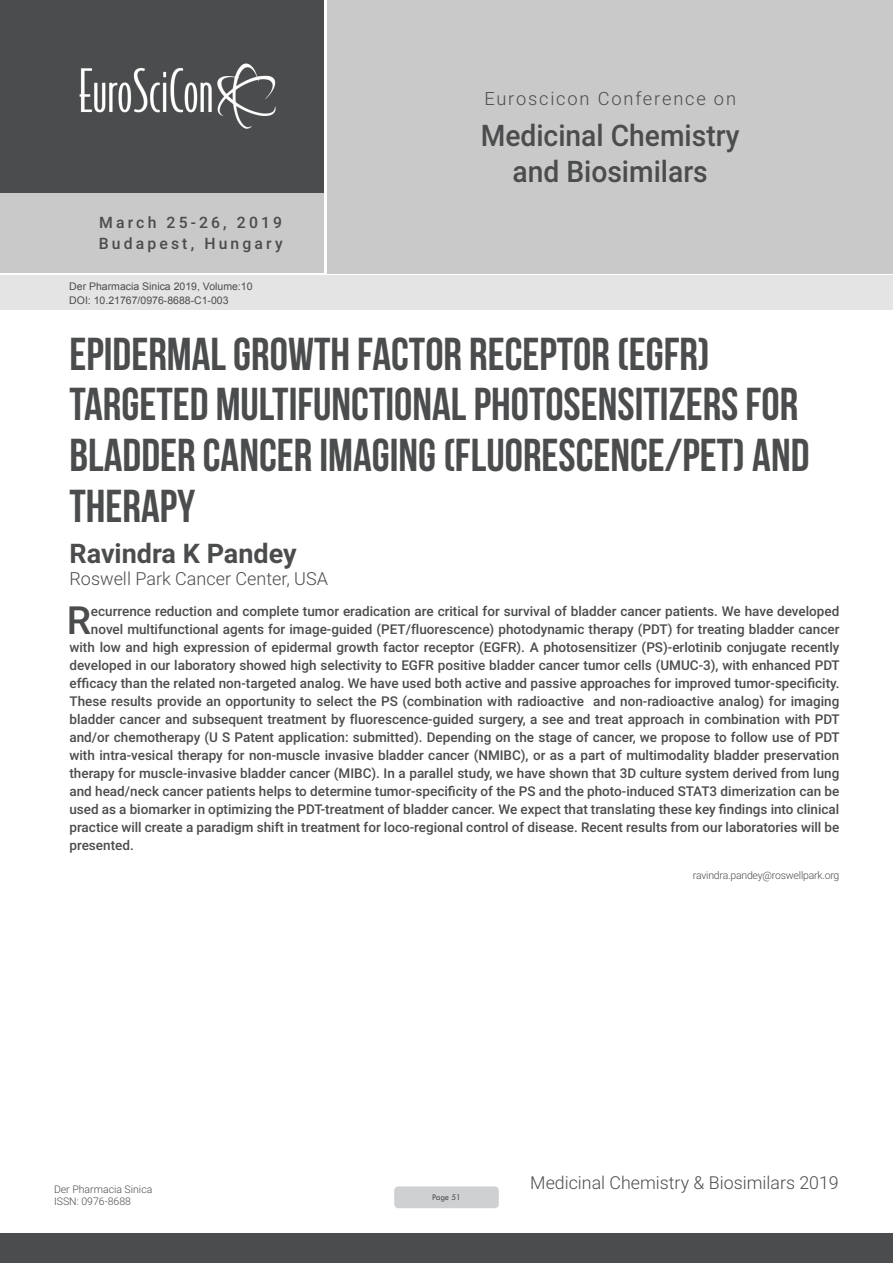
<style>
.page{position:relative;width:893px;height:1263px;background:#fff}
.page>*{position:absolute;margin:0;border:0;box-sizing:border-box;transform-origin:0 0}
.t1{font:46.05px/50.7px "Bebas Neue";color:#4b4c4d}
.Abstract{font:500 38.85px "Roboto";color:#4b4c4d}
.t2{font:500 29.7px/35.7px "Roboto";color:#4b4c4d;text-align:center;scale:.95 1}
.t3{font:700 27px "Roboto";color:#4b4c4d}
.t4{font:300 18.3px "Roboto";letter-spacing:.1em;color:#4b4c4d}
.t5{font:300 18px "Roboto";color:#4b4c4d}
.t6{font:300 17.85px "Roboto";color:#4b4c4d}
.t7{font:500 15.75px/21.9px "Roboto";letter-spacing:.2em;color:#4b4c4d}
.Abstract-2{font:500 13.5px "Roboto";color:#4b4c4d}
.Biography{font:300 10.5px/12.6px "Roboto";letter-spacing:-.01em;color:#4b4c4d}
.t8{font:10.5px "Arial";color:#4b4c4d}
.t9{font:9px "Tw Cen";letter-spacing:-.02em;color:#4b4c4d;scale:.95 1}
</style>
<div class="page">
<div style="left:0;top:0;width:323px;height:193px;background:#4b4c4d"></div>
<div style="left:1px;top:193px;width:323px;height:80px;background:#c9c9c9"></div>
<div style="left:327px;top:0;width:566px;height:273px;background:#c9c9c9"></div>
<img style="left:79px;top:63px;width:197px;height:66px">
<div style="left:0;top:1233px;width:893px;height:30px;background:#4b4c4d"></div>
<div style="left:1px;top:275px;width:892px;height:35px;background:#e4e4e4"></div>
<div style="left:394px;top:1186px;width:105px;height:22px;background:#cfd0d2;border-radius:4px"></div>
<p class="t7" style="left:99px;top:210px;width:185px">March 25-26, 2019<br>Budapest, Hungary</p>
<p class="t8" style="left:69px;top:279px;width:185px">Der Pharmacia Sinica 2019, Volume:10</p>
<p class="t8" style="left:69px;top:293px;width:161px">DOI: 10.21767/0976-8688-C1-003</p>
<h3 class="t4" style="left:484px;top:86px;width:253px">Euroscicon Conference on</h3>
<h3 class="t2" style="left:481px;top:116px;width:274px">Medicinal Chemistry and Biosimilars</h3>
<p class="t1" style="left:69px;top:328px;width:741px">EPIDERMAL GROWTH FACTOR RECEPTOR (EGFR)<br>TARGETED MULTIFUNCTIONAL PHOTOSENSITIZERS FOR BLADDER CANCER IMAGING (FLUORESCENCE/PET) AND THERAPY</p>
<p class="t3" style="left:69px;top:535px;width:229px">Ravindra K Pandey</p>
<p class="t5" style="left:69px;top:566px;width:260px">Roswell Park Cancer Center, USA</p>
<p class="Abstract" style="left:67px;top:593px;width:26px">R</p>
<p class="Abstract-2" style="left:91px;top:602px;width:750px">ecurrence reduction and complete tumor eradication are critical for survival of bladder cancer patients. We have developed</p>
<p class="Abstract-2" style="left:91px;top:620px;width:750px">novel multifunctional agents for image-guided (PET/fluorescence) photodynamic therapy (PDT) for treating bladder cancer</p>
<p class="Abstract-2" style="left:69px;top:638px;width:771px">with low and high expression of epidermal growth factor receptor (EGFR). A photosensitizer (PS)-erlotinib conjugate recently</p>
<p class="Abstract-2" style="left:69px;top:656px;width:772px">developed in our laboratory showed high selectivity to EGFR positive bladder cancer tumor cells (UMUC-3), with enhanced PDT</p>
<p class="Abstract-2" style="left:69px;top:674px;width:771px">efficacy than the related non-targeted analog. We have used both active and passive approaches for improved tumor-specificity.</p>
<p class="Abstract-2" style="left:69px;top:692px;width:771px">These results provide an opportunity to select the PS (combination with radioactive and non-radioactive analog) for imaging</p>
<p class="Abstract-2" style="left:69px;top:710px;width:772px">bladder cancer and subsequent treatment by fluorescence-guided surgery, a see and treat approach in combination with PDT</p>
<p class="Abstract-2" style="left:69px;top:728px;width:772px">and/or chemotherapy (U S Patent application: submitted). Depending on the stage of cancer, we propose to follow use of PDT</p>
<p class="Abstract-2" style="left:69px;top:746px;width:771px">with intra-vesical therapy for non-muscle invasive bladder cancer (NMIBC), or as a part of multimodality bladder preservation</p>
<p class="Abstract-2" style="left:69px;top:764px;width:771px">therapy for muscle-invasive bladder cancer (MIBC). In a parallel study, we have shown that 3D culture system derived from lung</p>
<p class="Abstract-2" style="left:69px;top:782px;width:771px">and head/neck cancer patients helps to determine tumor-specificity of the PS and the photo-induced STAT3 dimerization can be</p>
<p class="Abstract-2" style="left:69px;top:800px;width:771px">used as a biomarker in optimizing the PDT-treatment of bladder cancer. We expect that translating these key findings into clinical</p>
<p class="Abstract-2" style="left:69px;top:818px;width:771px">practice will create a paradigm shift in treatment for loco-regional control of disease. Recent results from our laboratories will be</p>
<p class="Abstract-2" style="left:69px;top:836px;width:66px">presented.</p>
<p class="Biography" style="left:693px;top:868px;width:148px">ravindra.pandey@roswellpark.org</p>
<p class="Biography" style="left:54px;top:1182px;width:100px">Der Pharmacia Sinica<br>ISSN: 0976-8688</p>
<p class="t9" style="left:432px;top:1192px;width:32px">Page 51</p>
<h3 class="t6" style="left:530px;top:1170px;width:310px">Medicinal Chemistry &amp; Biosimilars 2019</h3>
</div>
